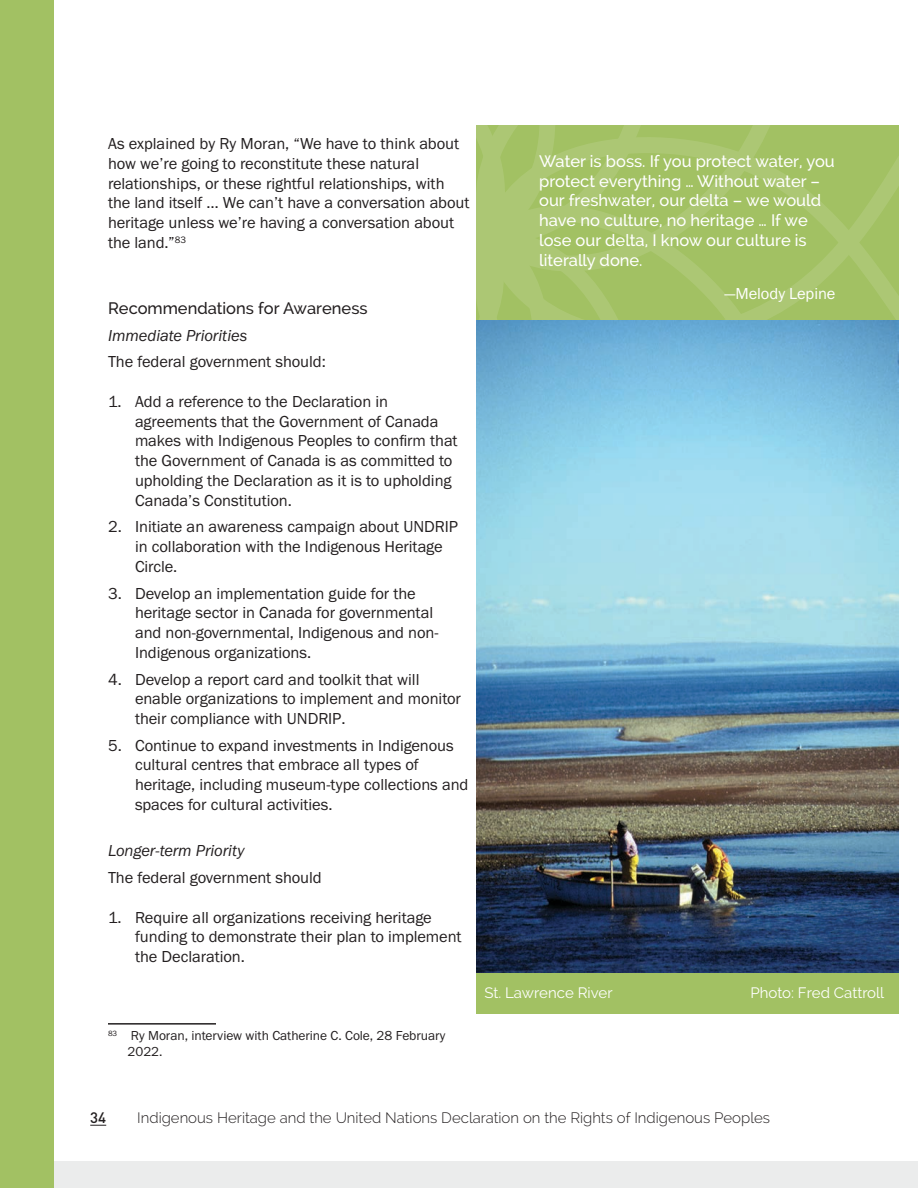
<style>
.page{position:relative;width:918px;height:1188px;background:#fff}
.page>*{position:absolute;margin:0;border:0;box-sizing:border-box;transform-origin:0 0}
.main_body{font:16.5px/19.8px "Franklin Gothic FS";letter-spacing:-.005em;color:#231f20}
.white_quote{font:500 16.5px/19.8px "Raleway";color:#fff}
.subheading_4{font:italic 16.5px "Franklin Gothic FS";letter-spacing:-.005em;color:#231f20}
.subheading_3{font:500 16.5px "Raleway";color:#231f20}
.quote_name{font:16.5px "Franklin Gothic FS";letter-spacing:-.005em;color:#fff}
.t1{font:300 15px "Raleway";color:#231f20}
.picture_title_and_na{font:15px "Raleway";color:#fff}
.t2{font:500 15px "DIN Pro";color:#231f20}
.footnote{font:13.5px/16.2px "Franklin Gothic FS";color:#231f20}
</style>
<div class="page">
<svg style="left:90px;top:1125px;width:16px;height:1px"></svg>
<div style="left:0;top:1161px;width:918px;height:27px;background:#ebecec"></div>
<hr style="left:108px;top:1023px;width:108px;height:2px;background:#231f20">
<div style="left:476px;top:972px;width:422px;height:42px;background:#a2c163"></div>
<svg style="left:476px;top:125px;width:422px;height:195px;background:#a4c267"></svg>
<svg style="left:476px;top:125px;width:326px;height:147px;background:#a6c36a"></svg>
<div style="left:0;top:0;width:54px;height:1188px;background:#a2c163"></div>
<img style="left:476px;top:320px;width:422px;height:653px">
<p class="main_body" style="left:108px;top:134px;width:363px">As explained by Ry Moran, “We have to think about how we’re going to reconstitute these natural relationships, or these rightful relationships, with the land itself … We can’t have a conversation about heritage unless we’re having a conversation about the land.”<sup>83</sup></p>
<p class="subheading_3" style="left:108px;top:299px;width:261px">Recommendations for Awareness</p>
<p class="subheading_4" style="left:108px;top:326px;width:141px">Immediate Priorities</p>
<p class="main_body" style="left:108px;top:352px;width:219px">The federal government should:</p>
<p class="main_body" style="left:135px;top:392px;width:324px;text-indent:-27px">1. Add a reference to the Declaration in agreements that the Government of Canada makes with Indigenous Peoples to confirm that the Government of Canada is as committed to upholding the Declaration as it is to upholding Canada’s Constitution.</p>
<p class="main_body" style="left:135px;top:517px;width:324px;text-indent:-27px">2. Initiate an awareness campaign about UNDRIP in collaboration with the Indigenous Heritage<br>Circle.</p>
<p class="main_body" style="left:135px;top:583px;width:305px;text-indent:-27px">3. Develop an implementation guide for the heritage sector in Canada for governmental and non-governmental, Indigenous and non-Indigenous organizations.</p>
<p class="main_body" style="left:135px;top:669px;width:328px;text-indent:-27px">4. Develop a report card and toolkit that will enable organizations to implement and monitor their compliance with UNDRIP.</p>
<p class="main_body" style="left:135px;top:736px;width:335px;text-indent:-27px">5. Continue to expand investments in Indigenous cultural centres that embrace all types of heritage, including museum-type collections and spaces for cultural activities.</p>
<p class="subheading_4" style="left:108px;top:842px;width:138px">Longer-term Priority</p>
<p class="main_body" style="left:108px;top:868px;width:215px">The federal government should</p>
<p class="main_body" style="left:135px;top:907px;width:328px;text-indent:-27px">1. Require all organizations receiving heritage funding to demonstrate their plan to implement the Declaration.</p>
<p class="footnote" style="left:128px;top:1028px;width:319px;text-indent:-20px"><sup>83</sup> Ry Moran, interview with Catherine C. Cole, 28 February<br>2022.</p>
<p class="white_quote" style="left:539px;top:151px;width:297px">Water is boss. If you protect water, you protect everything … Without water – our freshwater, our delta – we would have no culture, no heritage … If we lose our delta, I know our culture is literally done.</p>
<p class="quote_name" style="left:725px;top:284px;width:112px">—Melody Lepine</p>
<p class="picture_title_and_na" style="left:484px;top:984px;width:130px">St. Lawrence River</p>
<p class="picture_title_and_na" style="left:751px;top:984px;width:135px">Photo: Fred Cattroll</p>
<p class="t2" style="left:90px;top:1108px;width:17px">34</p>
<p class="t1" style="left:137px;top:1109px;width:634px">Indigenous Heritage and the United Nations Declaration on the Rights of Indigenous Peoples</p>
</div>
